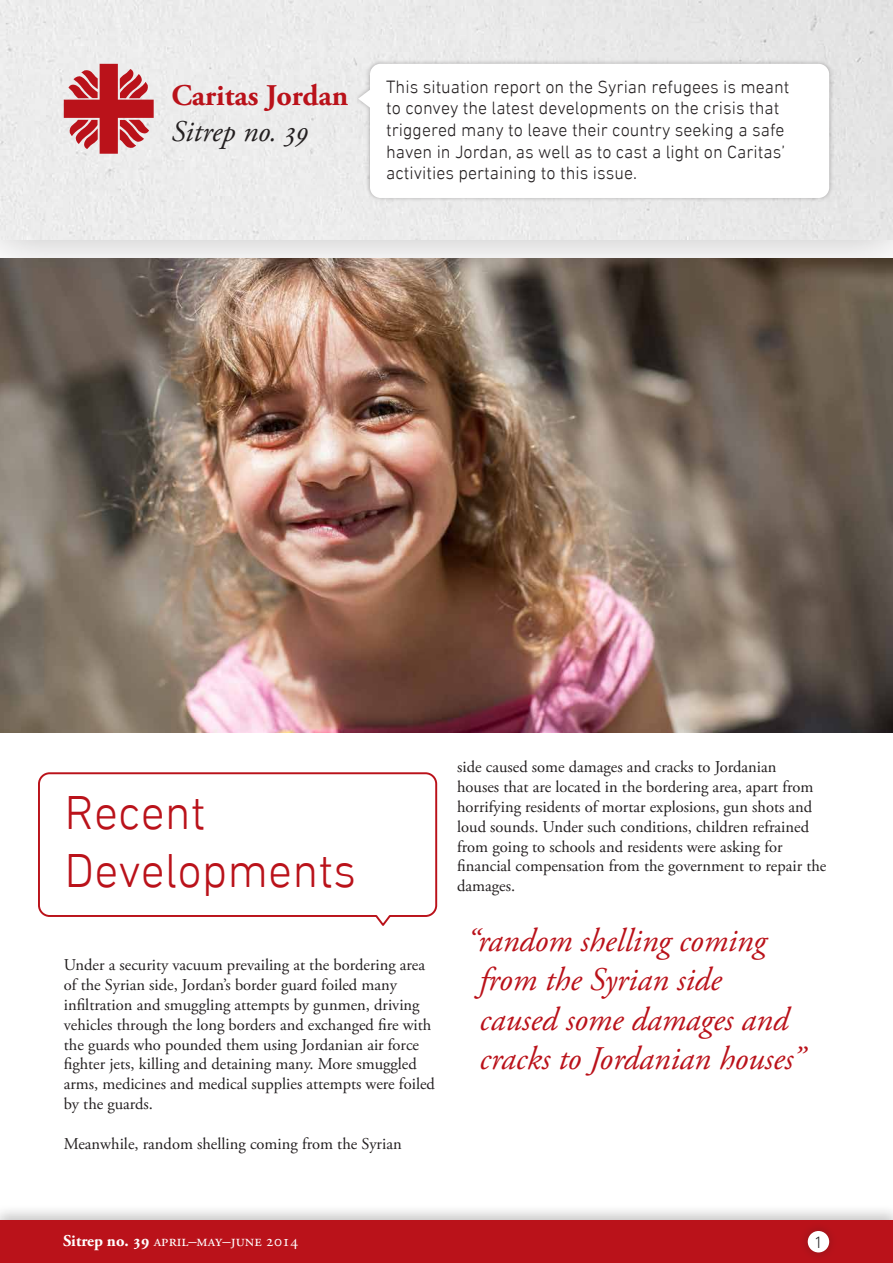
<style>
.page{position:relative;width:893px;height:1263px;background:#fff}
.page>*{position:absolute;margin:0;border:0;box-sizing:border-box;transform-origin:0 0}
.t1{font:300 48px/57.6px "DIN Next LT Arabic";color:#ba121a}
.t2{font:italic 33px/39.6px "Adobe Garamond Pro";color:#ba121a}
.t3{font:700 30px "Adobe Garamond Pro";color:#ba121a}
.t4{font:italic 30px "Adobe Garamond Pro";color:#231f20}
.t5{font:300 18px/21.6px "DIN Next LT Arabic";color:#231f20}
.t6{font:16.5px/19.8px "Adobe Garamond Pro";color:#231f20}
.t7{font:16.5px "Adobe Garamond Pro";color:#fff}
.t8{font:300 16.5px "DIN Next LT Arabic";color:#231f20}
.s1{font-weight:700}
</style>
<div class="page">
<div style="left:0;top:1204px;width:893px;height:59px;background:#231f20;opacity:.25"></div>
<div style="left:0;top:1220px;width:893px;height:43px;background:#ba121a"></div>
<div style="left:799px;top:1222px;width:39px;height:39px;background:#231f20;opacity:.3"></div>
<div style="left:808px;top:1231px;width:21px;height:21px;background:#fff;border-radius:50%"></div>
<div style="left:0;top:0;width:893px;height:287px;background:#eae9ea"></div>
<img style="left:0;top:0;width:892px;height:240px">
<div style="left:354px;top:59px;width:480px;height:144px;background:#231f20;opacity:.3"></div>
<div style="left:358px;top:64px;width:471px;height:134px;background:#fff"></div>
<svg style="left:64px;top:64px;width:90px;height:90px"></svg>
<img style="left:0;top:258px;width:893px;height:475px">
<svg style="left:38px;top:772px;width:400px;height:154px"></svg>
<h3 class="t3" style="left:171px;top:78px;width:178px">Caritas Jordan</h3>
<h3 class="t4" style="left:171px;top:113px;width:138px">Sitrep no. 39</h3>
<p class="t5" style="left:386px;top:76px;width:405px">This situation report on the Syrian refugees is meant to convey the latest developments on the crisis that triggered many to leave their country seeking a safe haven in Jordan, as well as to cast a light on Caritas’ activities pertaining to this issue.</p>
<h1 class="t1" style="left:65px;top:784px;width:293px">Recent<br>Developments</h1>
<p class="t6" style="left:64px;top:956px;width:373px">Under a security vacuum prevailing at the bordering area of the Syrian side, Jordan’s border guard foiled many infiltration and smuggling attempts by gunmen, driving vehicles through the long borders and exchanged fire with the guards who pounded them using Jordanian air force fighter jets, killing and detaining many. More smuggled arms, medicines and medical supplies attempts were foiled by the guards.</p>
<p class="t6" style="left:64px;top:1134px;width:339px">Meanwhile, random shelling coming from the Syrian</p>
<p class="t6" style="left:457px;top:758px;width:371px">side caused some damages and cracks to Jordanian<br>houses that are located in the bordering area, apart from horrifying residents of mortar explosions, gun shots and loud sounds. Under such conditions, children refrained from going to schools and residents were asking for financial compensation from the government to repair the damages.</p>
<h2 class="t2" style="left:480px;top:921px;width:326px;text-indent:-13px">“random shelling coming from the Syrian side caused some damages and cracks to Jordanian houses”</h2>
<p class="t7" style="left:63px;top:1231px;width:237px"><span class="s1">Sitrep no. 39</span> APRIL–MAY–JUNE 2014</p>
<p class="t8" style="left:814px;top:1232px;width:10px">1</p>
</div>
